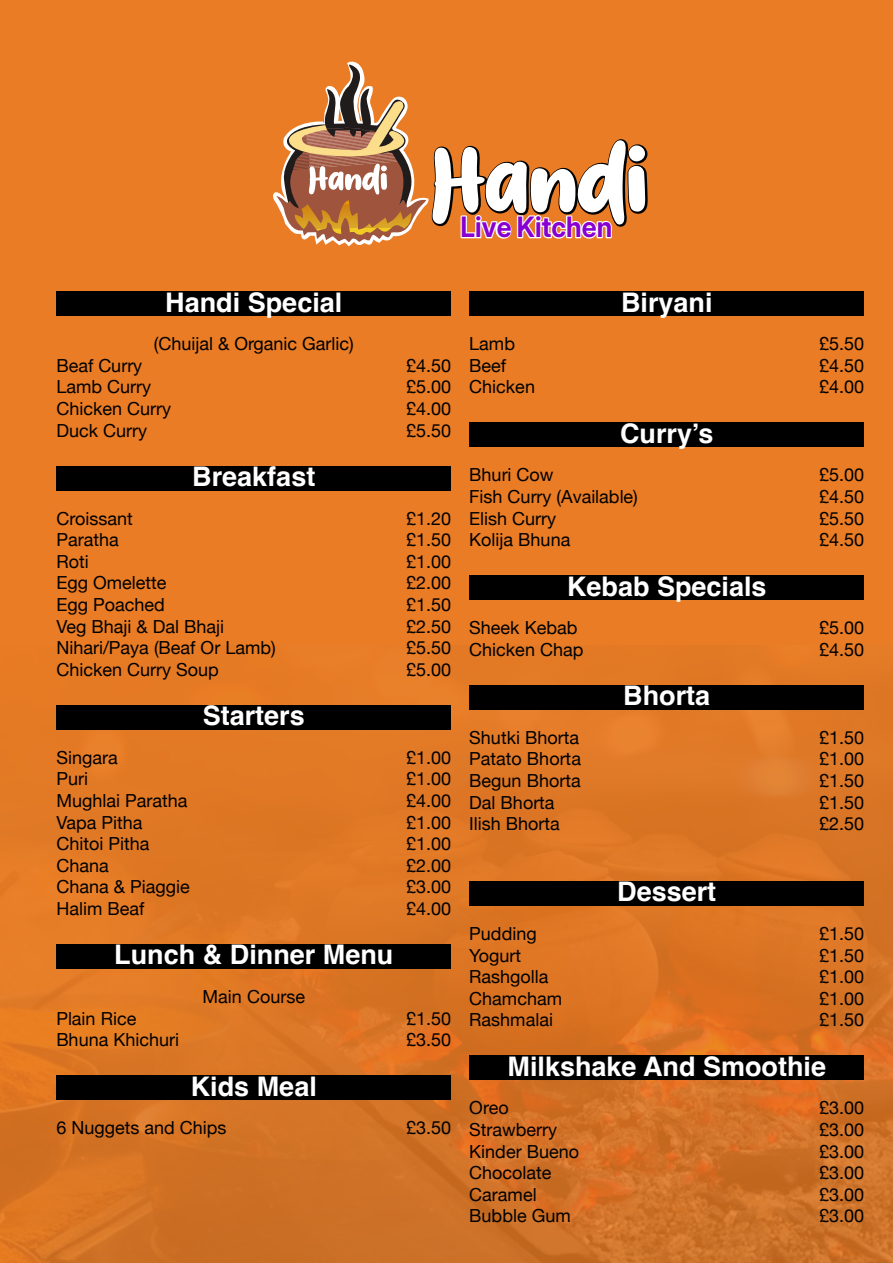
<style>
.page{position:relative;width:893px;height:1263px;background:#fff}
.page>*{position:absolute;margin:0;border:0;box-sizing:border-box;transform-origin:0 0}
.t1{font:105.9px "Radish Personal";color:#fff}
.t2{font:700 28.05px "Inter 28 pt";color:#8700d1;scale:.93 1}
.t3{font:700 27px "Helvetica";color:#fff}
.t4{font:18px "Helvetica Neue";color:#000}
</style>
<div class="page">
<div style="left:0;top:0;width:893px;height:645px;background:#e97c24"></div>
<svg style="left:270px;top:0;width:379px;height:501px;background:#d6772a"></svg>
<img style="left:0;top:645px;width:893px;height:618px">
<div style="left:56px;top:291px;width:395px;height:25px;background:#000"></div>
<div style="left:56px;top:466px;width:395px;height:25px;background:#000"></div>
<div style="left:56px;top:705px;width:395px;height:25px;background:#000"></div>
<div style="left:56px;top:944px;width:395px;height:25px;background:#000"></div>
<div style="left:56px;top:1075px;width:395px;height:25px;background:#000"></div>
<div style="left:469px;top:291px;width:395px;height:25px;background:#000"></div>
<div style="left:469px;top:422px;width:395px;height:25px;background:#000"></div>
<div style="left:469px;top:575px;width:395px;height:25px;background:#000"></div>
<div style="left:469px;top:685px;width:395px;height:25px;background:#000"></div>
<div style="left:469px;top:881px;width:395px;height:25px;background:#000"></div>
<div style="left:469px;top:1055px;width:395px;height:25px;background:#000"></div>
<h1 class="t1" style="left:431px;top:130px;width:218px">Handi</h1>
<h2 class="t2" style="left:461px;top:206px;width:165px">Live Kitchen</h2>
<h3 class="t3" style="left:165px;top:286px;width:179px">Handi Special</h3>
<p class="t4" style="left:154px;top:331px;width:202px">(Chuijal &amp; Organic Garlic)</p>
<p class="t4" style="left:56px;top:352px;width:87px">Beaf Curry</p>
<p class="t4" style="left:406px;top:352px;width:47px">£4.50</p>
<p class="t4" style="left:56px;top:374px;width:96px">Lamb Curry</p>
<p class="t4" style="left:406px;top:374px;width:47px">£5.00</p>
<p class="t4" style="left:56px;top:396px;width:116px">Chicken Curry</p>
<p class="t4" style="left:406px;top:396px;width:47px">£4.00</p>
<p class="t4" style="left:56px;top:417px;width:92px">Duck Curry</p>
<p class="t4" style="left:406px;top:417px;width:47px">£5.50</p>
<h3 class="t3" style="left:192px;top:460px;width:125px">Breakfast</h3>
<p class="t4" style="left:56px;top:505px;width:78px">Croissant</p>
<p class="t4" style="left:406px;top:505px;width:47px">£1.20</p>
<p class="t4" style="left:56px;top:527px;width:64px">Paratha</p>
<p class="t4" style="left:406px;top:527px;width:47px">£1.50</p>
<p class="t4" style="left:56px;top:548px;width:34px">Roti</p>
<p class="t4" style="left:406px;top:548px;width:47px">£1.00</p>
<p class="t4" style="left:56px;top:570px;width:112px">Egg Omelette</p>
<p class="t4" style="left:406px;top:570px;width:47px">£2.00</p>
<p class="t4" style="left:56px;top:592px;width:110px">Egg Poached</p>
<p class="t4" style="left:406px;top:592px;width:47px">£1.50</p>
<p class="t4" style="left:56px;top:613px;width:169px">Veg Bhaji &amp; Dal Bhaji</p>
<p class="t4" style="left:406px;top:613px;width:47px">£2.50</p>
<p class="t4" style="left:56px;top:635px;width:221px">Nihari/Paya (Beaf Or Lamb)</p>
<p class="t4" style="left:406px;top:635px;width:47px">£5.50</p>
<p class="t4" style="left:56px;top:656px;width:164px">Chicken Curry Soup</p>
<p class="t4" style="left:406px;top:656px;width:47px">£5.00</p>
<h3 class="t3" style="left:203px;top:699px;width:104px">Starters</h3>
<p class="t4" style="left:56px;top:744px;width:63px">Singara</p>
<p class="t4" style="left:406px;top:744px;width:47px">£1.00</p>
<p class="t4" style="left:56px;top:766px;width:33px">Puri</p>
<p class="t4" style="left:406px;top:766px;width:47px">£1.00</p>
<p class="t4" style="left:56px;top:788px;width:133px">Mughlai Paratha</p>
<p class="t4" style="left:406px;top:788px;width:47px">£4.00</p>
<p class="t4" style="left:56px;top:809px;width:88px">Vapa Pitha</p>
<p class="t4" style="left:406px;top:809px;width:47px">£1.00</p>
<p class="t4" style="left:56px;top:831px;width:95px">Chitoi Pitha</p>
<p class="t4" style="left:406px;top:831px;width:47px">£1.00</p>
<p class="t4" style="left:56px;top:852px;width:54px">Chana</p>
<p class="t4" style="left:406px;top:852px;width:47px">£2.00</p>
<p class="t4" style="left:56px;top:874px;width:135px">Chana &amp; Piaggie</p>
<p class="t4" style="left:406px;top:874px;width:47px">£3.00</p>
<p class="t4" style="left:56px;top:896px;width:90px">Halim Beaf</p>
<p class="t4" style="left:406px;top:896px;width:47px">£4.00</p>
<h3 class="t3" style="left:114px;top:938px;width:281px">Lunch &amp; Dinner Menu</h3>
<p class="t4" style="left:203px;top:984px;width:104px">Main Course</p>
<p class="t4" style="left:56px;top:1005px;width:81px">Plain Rice</p>
<p class="t4" style="left:406px;top:1005px;width:47px">£1.50</p>
<p class="t4" style="left:56px;top:1027px;width:124px">Bhuna Khichuri</p>
<p class="t4" style="left:406px;top:1027px;width:47px">£3.50</p>
<h3 class="t3" style="left:191px;top:1070px;width:128px">Kids Meal</h3>
<p class="t4" style="left:56px;top:1115px;width:172px">6 Nuggets and Chips</p>
<p class="t4" style="left:406px;top:1115px;width:47px">£3.50</p>
<h3 class="t3" style="left:621px;top:286px;width:93px">Biryani</h3>
<p class="t4" style="left:469px;top:331px;width:47px">Lamb</p>
<p class="t4" style="left:819px;top:331px;width:47px">£5.50</p>
<p class="t4" style="left:469px;top:352px;width:38px">Beef</p>
<p class="t4" style="left:819px;top:352px;width:47px">£4.50</p>
<p class="t4" style="left:469px;top:374px;width:67px">Chicken</p>
<p class="t4" style="left:819px;top:374px;width:47px">£4.00</p>
<h3 class="t3" style="left:620px;top:417px;width:95px">Curry’s</h3>
<p class="t4" style="left:469px;top:462px;width:86px">Bhuri Cow</p>
<p class="t4" style="left:819px;top:462px;width:47px">£5.00</p>
<p class="t4" style="left:469px;top:484px;width:170px">Fish Curry (Available)</p>
<p class="t4" style="left:819px;top:484px;width:47px">£4.50</p>
<p class="t4" style="left:469px;top:505px;width:88px">Elish Curry</p>
<p class="t4" style="left:819px;top:505px;width:47px">£5.50</p>
<p class="t4" style="left:469px;top:527px;width:103px">Kolija Bhuna</p>
<p class="t4" style="left:819px;top:527px;width:47px">£4.50</p>
<h3 class="t3" style="left:567px;top:570px;width:201px">Kebab Specials</h3>
<p class="t4" style="left:469px;top:615px;width:110px">Sheek Kebab</p>
<p class="t4" style="left:819px;top:615px;width:47px">£5.00</p>
<p class="t4" style="left:469px;top:636px;width:116px">Chicken Chap</p>
<p class="t4" style="left:819px;top:636px;width:47px">£4.50</p>
<h3 class="t3" style="left:623px;top:679px;width:88px">Bhorta</h3>
<p class="t4" style="left:469px;top:724px;width:111px">Shutki Bhorta</p>
<p class="t4" style="left:819px;top:724px;width:47px">£1.50</p>
<p class="t4" style="left:469px;top:746px;width:113px">Patato Bhorta</p>
<p class="t4" style="left:819px;top:746px;width:47px">£1.00</p>
<p class="t4" style="left:469px;top:768px;width:113px">Begun Bhorta</p>
<p class="t4" style="left:819px;top:768px;width:47px">£1.50</p>
<p class="t4" style="left:469px;top:789px;width:87px">Dal Bhorta</p>
<p class="t4" style="left:819px;top:789px;width:47px">£1.50</p>
<p class="t4" style="left:469px;top:811px;width:92px">Ilish Bhorta</p>
<p class="t4" style="left:819px;top:811px;width:47px">£2.50</p>
<h3 class="t3" style="left:617px;top:875px;width:101px">Dessert</h3>
<p class="t4" style="left:469px;top:920px;width:69px">Pudding</p>
<p class="t4" style="left:819px;top:920px;width:47px">£1.50</p>
<p class="t4" style="left:469px;top:942px;width:54px">Yogurt</p>
<p class="t4" style="left:819px;top:942px;width:47px">£1.50</p>
<p class="t4" style="left:469px;top:964px;width:81px">Rashgolla</p>
<p class="t4" style="left:819px;top:964px;width:47px">£1.00</p>
<p class="t4" style="left:469px;top:985px;width:94px">Chamcham</p>
<p class="t4" style="left:819px;top:985px;width:47px">£1.00</p>
<p class="t4" style="left:469px;top:1007px;width:85px">Rashmalai</p>
<p class="t4" style="left:819px;top:1007px;width:47px">£1.50</p>
<h3 class="t3" style="left:507px;top:1050px;width:320px">Milkshake And Smoothie</h3>
<p class="t4" style="left:469px;top:1095px;width:41px">Oreo</p>
<p class="t4" style="left:819px;top:1095px;width:47px">£3.00</p>
<p class="t4" style="left:469px;top:1116px;width:89px">Strawberry</p>
<p class="t4" style="left:819px;top:1116px;width:47px">£3.00</p>
<p class="t4" style="left:469px;top:1138px;width:111px">Kinder Bueno</p>
<p class="t4" style="left:819px;top:1138px;width:47px">£3.00</p>
<p class="t4" style="left:469px;top:1160px;width:84px">Chocolate</p>
<p class="t4" style="left:819px;top:1160px;width:47px">£3.00</p>
<p class="t4" style="left:469px;top:1181px;width:69px">Caramel</p>
<p class="t4" style="left:819px;top:1181px;width:47px">£3.00</p>
<p class="t4" style="left:469px;top:1203px;width:103px">Bubble Gum</p>
<p class="t4" style="left:819px;top:1203px;width:47px">£3.00</p>
</div>
